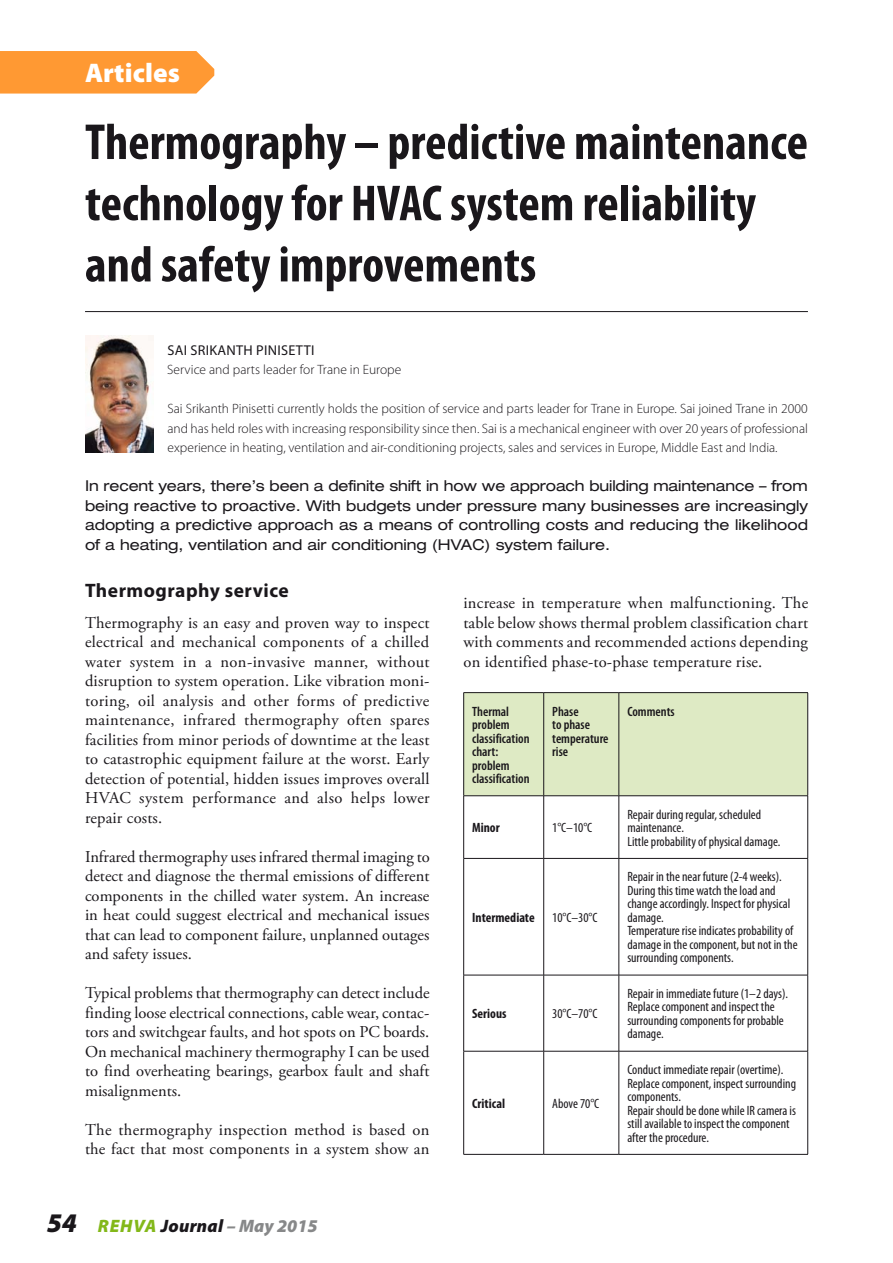
<style>
.page{position:relative;width:893px;height:1263px;background:#fff}
.page>*{position:absolute;margin:0;border:0;box-sizing:border-box;transform-origin:0 0}
.t1{font:700 condensed 51px/61.2px "Myriad Pro";color:#1a171b}
.t2{font:900 27px "Myriad Pro";letter-spacing:.005em;color:#fff}
.t3{font:700 19.5px "Myriad Pro";letter-spacing:.025em;color:#1a171b}
.t4{font:italic 900 18px "Myriad Pro";letter-spacing:.015em;color:#878889}
.t5{font:16.5px/19.5px "Adobe Garamond Pro";letter-spacing:.01em;color:#1a171b;text-align:justify}
.t6{font:expanded 15px/19.5px "Helvetica Neue LT Std";color:#1a171b;text-align:justify}
.t7{font:14.25px "Myriad Pro";letter-spacing:.02em;color:#1a171b}
.t8{font:condensed 13.5px/13.5px "Myriad Pro";color:#1a171b}
.t9{font:300 13.5px/19.5px "Myriad Pro";color:#1a171b;text-align:justify}
.t10{font:600 condensed 13.5px/13.5px "Myriad Pro";color:#1a171b}
.t11{font:700 condensed 13.5px "Myriad Pro";color:#1a171b}
.s1{font-size:27px;color:#1a171b}
.s2{color:#83b819}
.s3{color:#1a171b}
</style>
<div class="page">
<hr style="left:85px;top:311px;width:723px;height:1px;background:#1a171b">
<img style="left:85px;top:335px;width:69px;height:117px">
<div style="left:464px;top:693px;width:343px;height:102px;background:#deeac4"></div>
<hr style="left:463px;top:692px;width:81px;height:1px;background:#1a171b">
<hr style="left:463px;top:693px;width:1px;height:102px;background:#1a171b">
<hr style="left:544px;top:692px;width:75px;height:1px;background:#1a171b">
<hr style="left:543px;top:693px;width:1px;height:102px;background:#1a171b">
<hr style="left:619px;top:692px;width:189px;height:1px;background:#1a171b">
<hr style="left:619px;top:693px;width:1px;height:102px;background:#1a171b">
<hr style="left:807px;top:693px;width:1px;height:102px;background:#1a171b">
<hr style="left:463px;top:795px;width:81px;height:1px;background:#1a171b">
<hr style="left:463px;top:796px;width:1px;height:62px;background:#1a171b">
<hr style="left:544px;top:795px;width:75px;height:1px;background:#1a171b">
<hr style="left:543px;top:796px;width:1px;height:62px;background:#1a171b">
<hr style="left:619px;top:795px;width:189px;height:1px;background:#1a171b">
<hr style="left:619px;top:796px;width:1px;height:62px;background:#1a171b">
<hr style="left:807px;top:796px;width:1px;height:62px;background:#1a171b">
<hr style="left:463px;top:858px;width:81px;height:1px;background:#1a171b">
<hr style="left:463px;top:858px;width:1px;height:117px;background:#1a171b">
<hr style="left:544px;top:858px;width:75px;height:1px;background:#1a171b">
<hr style="left:543px;top:858px;width:1px;height:117px;background:#1a171b">
<hr style="left:619px;top:858px;width:189px;height:1px;background:#1a171b">
<hr style="left:619px;top:858px;width:1px;height:117px;background:#1a171b">
<hr style="left:807px;top:858px;width:1px;height:117px;background:#1a171b">
<hr style="left:463px;top:975px;width:81px;height:1px;background:#1a171b">
<hr style="left:463px;top:975px;width:1px;height:76px;background:#1a171b">
<hr style="left:544px;top:975px;width:75px;height:1px;background:#1a171b">
<hr style="left:543px;top:975px;width:1px;height:76px;background:#1a171b">
<hr style="left:619px;top:975px;width:189px;height:1px;background:#1a171b">
<hr style="left:619px;top:975px;width:1px;height:76px;background:#1a171b">
<hr style="left:807px;top:975px;width:1px;height:76px;background:#1a171b">
<hr style="left:463px;top:1051px;width:81px;height:1px;background:#1a171b">
<hr style="left:463px;top:1051px;width:1px;height:103px;background:#1a171b">
<hr style="left:544px;top:1051px;width:75px;height:1px;background:#1a171b">
<hr style="left:543px;top:1051px;width:1px;height:103px;background:#1a171b">
<hr style="left:619px;top:1051px;width:189px;height:1px;background:#1a171b">
<hr style="left:619px;top:1051px;width:1px;height:103px;background:#1a171b">
<hr style="left:807px;top:1051px;width:1px;height:103px;background:#1a171b">
<hr style="left:463px;top:1154px;width:81px;height:1px;background:#1a171b">
<hr style="left:544px;top:1154px;width:75px;height:1px;background:#1a171b">
<hr style="left:619px;top:1154px;width:189px;height:1px;background:#1a171b">
<div style="left:0;top:51px;width:214px;height:43px;background:#f93"></div>
<h2 class="t2" style="left:85px;top:54px;width:96px">Articles</h2>
<h1 class="t1" style="left:85px;top:110px;width:724px">Thermography – predictive maintenance technology for HVAC system reliability and safety improvements</h1>
<p class="t7" style="left:167px;top:341px;width:149px">SAI SRIKANTH PINISETTI</p>
<p class="t9" style="left:167px;top:360px;width:236px">Service and parts leader for Trane in Europe</p>
<p class="t9" style="left:168px;top:399px;width:642px">Sai Srikanth Pinisetti currently holds the position of service and parts leader for Trane in Europe. Sai joined Trane in 2000 and has held roles with increasing responsibility since then. Sai is a mechanical engineer with over 20 years of professional experience in heating, ventilation and air-conditioning projects, sales and services in Europe, Middle East and India.</p>
<p class="t6" style="left:85px;top:476px;width:724px">In recent years, there’s been a definite shift in how we approach building maintenance – from being reactive to proactive. With budgets under pressure many businesses are increasingly adopting a predictive approach as a means of controlling costs and reducing the likelihood of a heating, ventilation and air conditioning (HVAC) system failure.</p>
<p class="t3" style="left:85px;top:578px;width:205px">Thermography service</p>
<p class="t5" style="left:85px;top:613px;width:346px">Thermography is an easy and proven way to inspect electrical and mechanical components of a chilled water system in a non-invasive manner, without disruption to system operation. Like vibration moni&shy;toring, oil analysis and other forms of predictive maintenance, infrared thermography often spares facilities from minor periods of downtime at the least to catastrophic equipment failure at the worst. Early detection of potential, hidden issues improves overall HVAC system performance and also helps lower repair costs.</p>
<p class="t5" style="left:85px;top:847px;width:346px">Infrared thermography uses infrared thermal imaging to detect and diagnose the thermal emissions of different components in the chilled water system. An increase in heat could suggest electrical and mechanical issues that can lead to component failure, unplanned outages and safety issues.</p>
<p class="t5" style="left:85px;top:984px;width:346px">Typical problems that thermography can detect include finding loose electrical connections, cable wear, contac&shy;tors and switchgear faults, and hot spots on PC boards.<br>On mechanical machinery thermography I can be used to find overheating bearings, gearbox fault and shaft misalignments.</p>
<p class="t5" style="left:85px;top:1120px;width:346px">The thermography inspection method is based on the fact that most components in a system show an</p>
<p class="t4" style="left:47px;top:1214px;width:272px"><span class="s1">54</span> <span class="s2">REHVA</span> <span class="s3">Journal</span> – May 2015</p>
<p class="t5" style="left:463px;top:594px;width:346px">increase in temperature when malfunctioning. The table below shows thermal problem classification chart with comments and recommended actions depending on identified phase-to-phase temperature rise.</p>
<p class="t10" style="left:472px;top:704px;width:59px">Thermal problem classification chart: problem classification</p>
<p class="t10" style="left:552px;top:704px;width:58px">Phase<br>to phase temperature rise</p>
<p class="t10" style="left:627px;top:704px;width:49px">Comments</p>
<p class="t11" style="left:472px;top:819px;width:29px">Minor</p>
<p class="t8" style="left:552px;top:821px;width:41px">1°C–10°C</p>
<p class="t8" style="left:627px;top:807px;width:155px">Repair during regular, scheduled maintenance.<br>Little probability of physical damage.</p>
<p class="t11" style="left:472px;top:909px;width:64px">Intermediate</p>
<p class="t8" style="left:552px;top:910px;width:47px">10°C–30°C</p>
<p class="t11" style="left:472px;top:1005px;width:36px">Serious</p>
<p class="t8" style="left:552px;top:1007px;width:47px">30°C–70°C</p>
<p class="t11" style="left:472px;top:1095px;width:34px">Critical</p>
<p class="t8" style="left:552px;top:1096px;width:49px">Above 70°C</p>
<p class="t8" style="left:627px;top:870px;width:172px">Repair in the near future (2-4 weeks).<br>During this time watch the load and change accordingly. Inspect for physical damage.<br>Temperature rise indicates probability of damage in the component, but not in the surrounding components.</p>
<p class="t8" style="left:627px;top:986px;width:162px">Repair in immediate future (1–2 days).<br>Replace component and inspect the surrounding components for probable damage.</p>
<p class="t8" style="left:627px;top:1063px;width:170px">Conduct immediate repair (overtime).<br>Replace component, inspect surrounding components.<br>Repair should be done while IR camera is still available to inspect the component after the procedure.</p>
</div>
